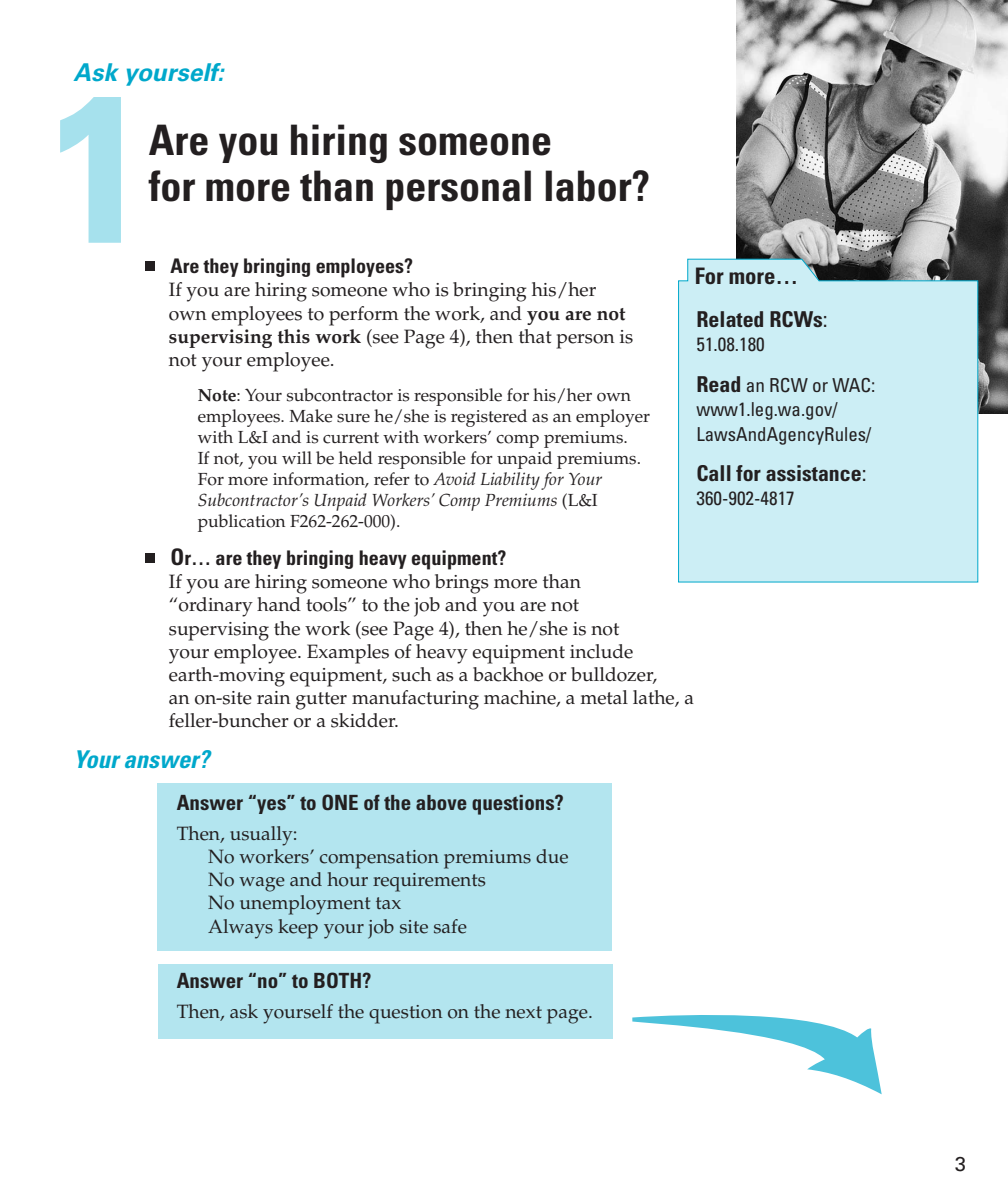
<style>
.page{position:relative;width:1008px;height:1197px;background:#fff}
.page>*{position:absolute;margin:0;border:0;box-sizing:border-box;transform-origin:0 0}
.t1{font:900 210px "Univers LT Std";color:#a6e1ed;scale:.8 1}
.t2{font:700 condensed 42px/45.5px "Univers LT Std";color:#231f20}
.t3{font:italic 700 24.5px "Univers LT Std";color:#00a8cb}
.t4{font:italic 700 condensed 24.5px "Univers LT Std";color:#00a8cb}
.t5{font:700 condensed 22.75px "Univers LT Std";color:#231f20}
.t6{font:700 condensed 21.88px "Univers LT Std";color:#231f20}
.t7{font:700 condensed 21px "Univers LT Std";color:#231f20}
.t8{font:700 condensed 20.12px "Univers LT Std";color:#231f20}
.t9{font:20.12px "Univers LT Std";color:#231f20}
.t10{font:19.25px/23.1px "Palatino LT Std";color:#231f20}
.t11{font:condensed 19.25px/40.2px "Univers LT Std";color:#231f20}
.t12{font:17.5px/21px "Palatino LT Std";color:#231f20}
.s1{font-weight:700}
.s2{font-style:italic}
.s3{font-size:22.75px}
.s4{font-weight:400}
.s5{font-weight:700;font-size:21.88px}
</style>
<div class="page">
<div style="left:158px;top:783px;width:454px;height:168px;background:#b3e5ef"></div>
<div style="left:158px;top:964px;width:454px;height:75px;background:#b3e5ef"></div>
<img style="left:736px;top:0;width:272px;height:413px">
<div style="left:145px;top:261px;width:10px;height:9px;background:#231f20"></div>
<div style="left:145px;top:553px;width:10px;height:9px;background:#231f20"></div>
<div style="left:678px;top:258px;width:301px;height:325px;background:#cceef5"></div>
<svg style="left:632px;top:1015px;width:250px;height:79px"></svg>
<p class="t3" style="left:74px;top:58px;width:152px">Ask yourself:</p>
<h1 class="t1" style="left:42px;top:36px;width:142px">1</h1>
<h2 class="t2" style="left:149px;top:117px;width:503px">Are you hiring someone<br>for more than personal labor?</h2>
<p class="t8" style="left:170px;top:254px;width:244px">Are they bringing employees?</p>
<p class="t10" style="left:169px;top:279px;width:466px">If you are hiring someone who is bringing his/her own employees to perform the work, and <span class="s1">you are not supervising this work</span> (see Page 4), then that person is not your employee.</p>
<p class="t12" style="left:198px;top:385px;width:454px"><span class="s1">Note</span>: Your subcontractor is responsible for his/her own employees. Make sure he/she is registered as an employer with L&amp;I and is current with workers’ comp premiums.<br>If not, you will be held responsible for unpaid premiums.<br>For more information, refer to <span class="s2">Avoid Liability for Your Subcontractor’s Unpaid Workers’ Comp Premiums</span> (L&amp;I publication F262-262-000).</p>
<p class="t8" style="left:170px;top:546px;width:337px"><span class="s3">O</span>r… are they bringing heavy equipment?</p>
<p class="t10" style="left:169px;top:571px;width:527px">If you are hiring someone who brings more than<br>“ordinary hand tools” to the job and you are not<br>supervising the work (see Page 4), then he/she is not<br>your employee. Examples of heavy equipment include earth-moving equipment, such as a backhoe or bulldozer,<br>an on-site rain gutter manufacturing machine, a metal lathe, a feller-buncher or a skidder.</p>
<p class="t5" style="left:695px;top:262px;width:105px">For more…</p>
<p class="t6" style="left:696px;top:306px;width:133px">Related RCWs<span class="s4">:</span></p>
<p class="t11" style="left:696px;top:324px;width:181px">51.08.180<br><span class="s5">Read</span> an RCW or WAC:</p>
<p class="t11" style="left:697px;top:397px;width:176px;line-height:24.5px">www1.leg.wa.gov/<br>LawsAndAgencyRules/</p>
<p class="t6" style="left:696px;top:460px;width:172px">Call for assistance<span class="s4">:</span></p>
<p class="t11" style="left:696px;top:478px;width:100px">360-902-4817</p>
<p class="t4" style="left:74px;top:744px;width:137px">Your answer?</p>
<p class="t7" style="left:177px;top:789px;width:389px">Answer “yes” to ONE of the above questions?</p>
<p class="t10" style="left:208px;top:822px;width:362px;text-indent:-31px">Then, usually:<br>No workers’ compensation premiums due<br>No wage and hour requirements<br>No unemployment tax<br>Always keep your job site safe</p>
<p class="t7" style="left:177px;top:968px;width:196px">Answer “no” to BOTH?</p>
<p class="t10" style="left:177px;top:1000px;width:418px">Then, ask yourself the question on the next page.</p>
<p class="t9" style="left:955px;top:1152px;width:13px">3</p>
</div>
